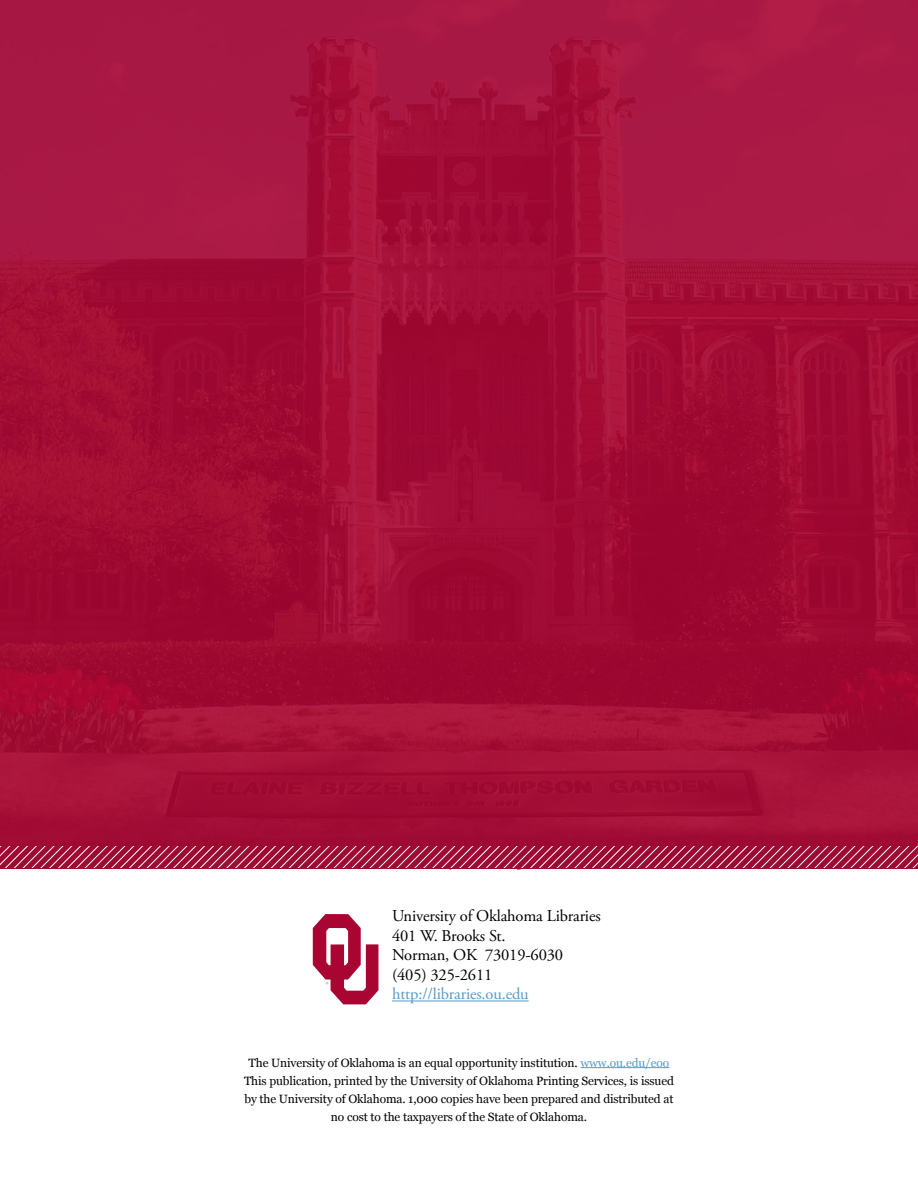
<style>
.page{position:relative;width:918px;height:1188px;background:#fff}
.page>*{position:absolute;margin:0;border:0;box-sizing:border-box;transform-origin:0 0}
.t1{font:16.5px/19.5px "Adobe Garamond Pro";letter-spacing:-.01em;color:#000}
.t2{font:16.5px "Adobe Garamond Pro";letter-spacing:-.01em;color:#569bca}
.t3{font:12px/18px "Georgia";letter-spacing:-.01em;color:#000;text-align:center}
.s1{color:#569bca}
</style>
<div class="page">
<hr style="left:581px;top:1067px;width:88px;height:1px;background:#569bca">
<hr style="left:392px;top:1001px;width:137px;height:1px;background:#569bca">
<svg style="left:312px;top:914px;width:67px;height:91px"></svg>
<img style="left:0;top:0;width:918px;height:847px">
<svg style="left:0;top:847px;width:918px;height:21px;background:#ac2f52"></svg>
<h1 class="t1" style="left:392px;top:907px;width:210px">University of Oklahoma Libraries<br>401 W. Brooks St.<br>Norman, OK 73019-6030 (405) 325-2611</h1>
<h1 class="t2" style="left:392px;top:984px;width:138px">http://libraries.ou.edu</h1>
<p class="t3" style="left:244px;top:1053px;width:431px">The University of Oklahoma is an equal opportunity institution. <span class="s1">www.ou.edu/eoo </span>This publication, printed by the University of Oklahoma Printing Services, is issued by the University of Oklahoma. 1,000 copies have been prepared and distributed at no cost to the taxpayers of the State of Oklahoma.</p>
</div>
